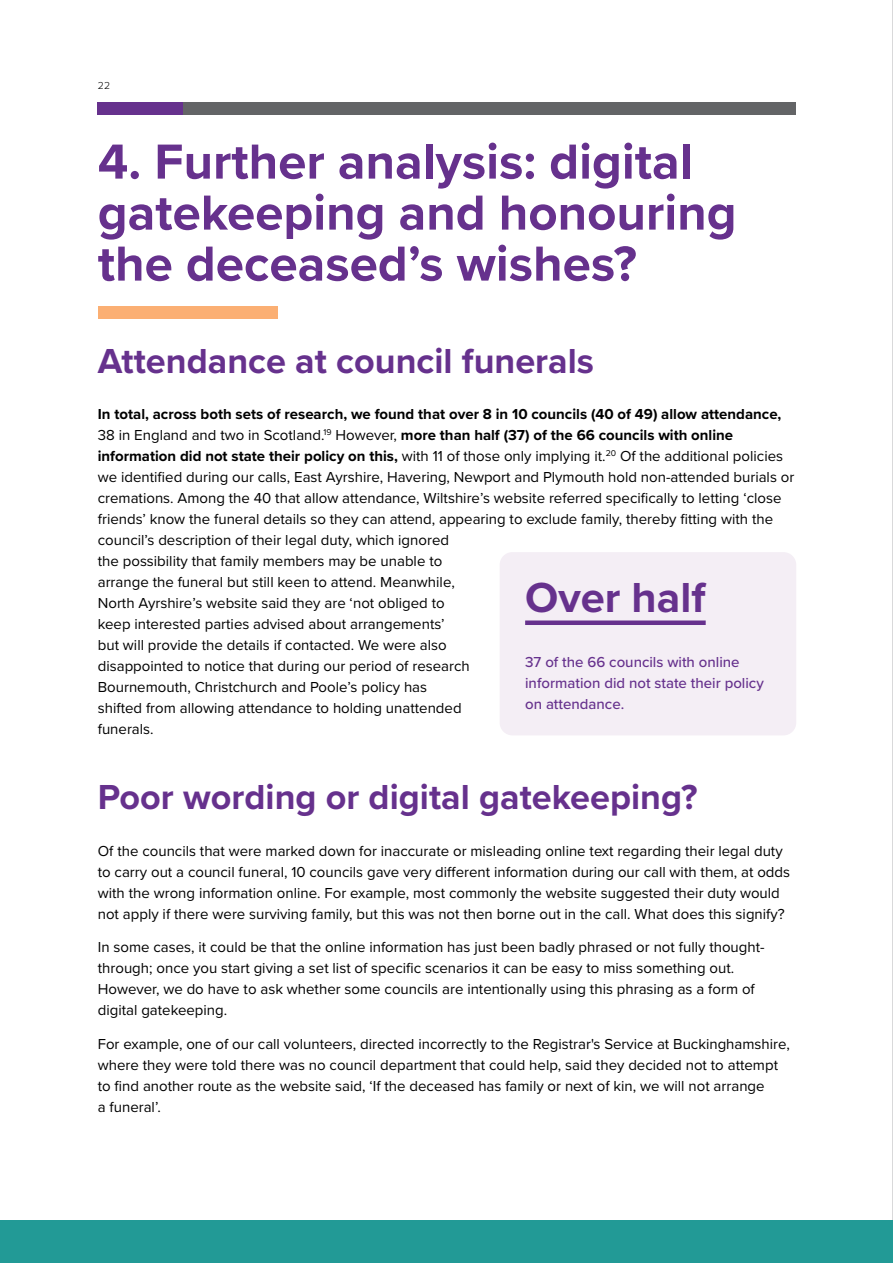
<style>
.page{position:relative;width:893px;height:1263px;background:#fff}
.page>*{position:absolute;margin:0;border:0;box-sizing:border-box;transform-origin:0 0}
.t1{font:700 51px/51px "Proxima Nova";color:#66318d}
.t2{font:700 43.5px "Proxima Nova";color:#66318d}
.t3{font:700 36px "Proxima Nova";color:#66318d}
.t4{font:15px/21px "Proxima Nova";color:#000}
.t5{font:500 15px/21px "Proxima Nova";color:#66318d}
.t6{font:300 10.5px "Proxima Nova";color:#000}
.s1{font-weight:700}
</style>
<div class="page">
<div style="left:183px;top:102px;width:612px;height:13px;background:#636466"></div>
<div style="left:98px;top:102px;width:85px;height:13px;background:#66318d"></div>
<hr style="left:892px;top:0;width:1px;height:1263px;background:#636466">
<div style="left:98px;top:306px;width:179px;height:13px;background:#fbaf73"></div>
<div style="left:500px;top:552px;width:296px;height:183px;background:#f4eef5;border-radius:13px"></div>
<div style="left:525px;top:620px;width:181px;height:5px;background:#66318d"></div>
<div style="left:0;top:1220px;width:893px;height:43px;background:#229a96"></div>
<p class="t6" style="left:98px;top:78px;width:14px">22</p>
<h1 class="t1" style="left:98px;top:135px;width:640px">4. Further analysis: digital gatekeeping and honouring the deceased’s wishes?</h1>
<h3 class="t3" style="left:98px;top:334px;width:498px">Attendance at council funerals</h3>
<p class="t4" style="left:98px;top:403px;width:698px"><span class="s1">In total, across both sets of research, we found that over 8 in 10 councils (40 of 49) allow attendance, </span>38 in England and two in Scotland.<sup>19</sup> However, <span class="s1">more than half (37) of the 66 councils with online information did not state their policy on this,</span> with 11 of those only implying it.<sup>20</sup> Of the additional policies we identified during our calls, East Ayrshire, Havering, Newport and Plymouth hold non-attended burials or cremations. Among the 40 that allow attendance, Wiltshire’s website referred specifically to letting ‘close friends’ know the funeral details so they can attend, appearing to exclude family, thereby fitting with the council’s description of their legal duty, which ignored<br>the possibility that family members may be unable to<br>arrange the funeral but still keen to attend. Meanwhile,<br>North Ayrshire’s website said they are ‘not obliged to<br>keep interested parties advised about arrangements’<br>but will provide the details if contacted. We were also<br>disappointed to notice that during our period of research<br>Bournemouth, Christchurch and Poole’s policy has<br>shifted from allowing attendance to holding unattended<br>funerals.</p>
<h2 class="t2" style="left:525px;top:565px;width:182px">Over half</h2>
<p class="t5" style="left:525px;top:651px;width:240px">37 of the 66 councils with online information did not state their policy on attendance.</p>
<h3 class="t3" style="left:98px;top:770px;width:601px">Poor wording or digital gatekeeping?</h3>
<p class="t4" style="left:98px;top:839px;width:694px">Of the councils that were marked down for inaccurate or misleading online text regarding their legal duty to carry out a council funeral, 10 councils gave very different information during our call with them, at odds with the wrong information online. For example, most commonly the website suggested their duty would not apply if there were surviving family, but this was not then borne out in the call. What does this signify?</p>
<p class="t4" style="left:98px;top:936px;width:668px">In some cases, it could be that the online information has just been badly phrased or not fully thought&shy;through; once you start giving a set list of specific scenarios it can be easy to miss something out.<br>However, we do have to ask whether some councils are intentionally using this phrasing as a form of digital gatekeeping.</p>
<p class="t4" style="left:98px;top:1033px;width:694px">For example, one of our call volunteers, directed incorrectly to the Registrar's Service at Buckinghamshire, where they were told there was no council department that could help, said they decided not to attempt to find another route as the website said, ‘If the deceased has family or next of kin, we will not arrange<br>a funeral’.</p>
</div>
